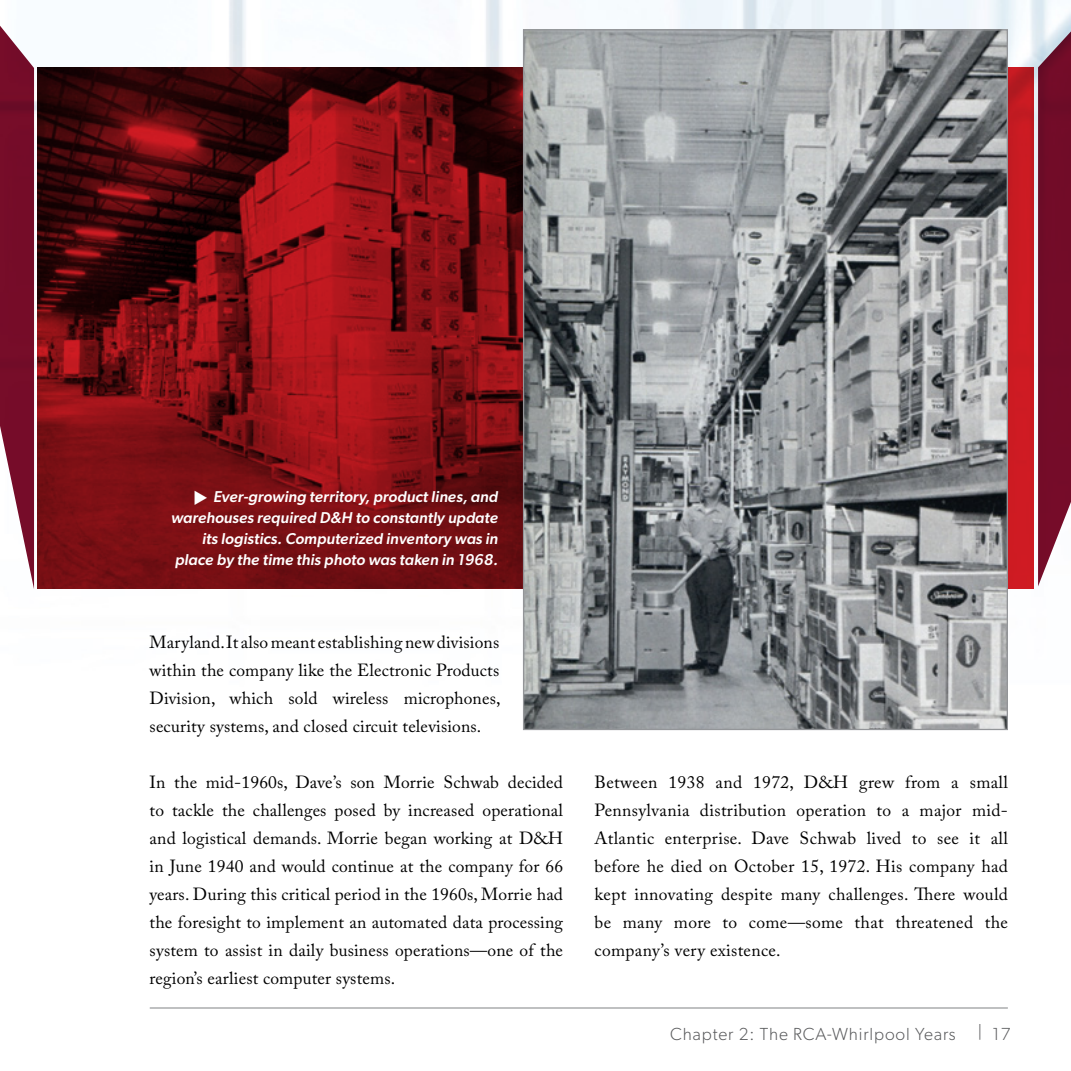
<style>
.page{position:relative;width:1071px;height:1071px;background:#fff}
.page>*{position:absolute;margin:0;border:0;box-sizing:border-box;transform-origin:0 0}
.t1{font:17.5px/28px "Adobe Caslon Pro";letter-spacing:.01em;color:#000;text-align:justify}
.t2{font:300 17.5px "Gibson";letter-spacing:.05em;color:#58595b}
.t3{font:italic 500 15.75px/21px "Gibson";letter-spacing:.01em;color:#fff;text-align:right}
</style>
<div class="page">
<img style="left:34px;top:0;width:1005px;height:731px">
<hr style="left:150px;top:1008px;width:858px;height:1px;background:#808285">
<svg style="left:37px;top:68px;width:997px;height:521px;background:#bf3339"></svg>
<img style="left:37px;top:68px;width:486px;height:521px">
<svg style="left:1038px;top:0;width:33px;height:586px;background:#853049"></svg>
<svg style="left:0;top:26px;width:34px;height:563px"></svg>
<img style="left:525px;top:31px;width:481px;height:697px">
<svg style="left:195px;top:490px;width:12px;height:15px"></svg>
<p class="t3" style="left:171px;top:486px;width:328px">Ever-growing territory, product lines, and warehouses required D&amp;H to constantly update its logistics. Computerized inventory was in place by the time this photo was taken in 1968.</p>
<p class="t1" style="left:150px;top:628px;width:352px">Maryland. It also meant establishing new divisions within the company like the Electronic Products Division, which sold wireless microphones, security systems, and closed circuit televisions.</p>
<p class="t1" style="left:150px;top:768px;width:415px">In the mid-1960s, Dave’s son Morrie Schwab decided to tackle the challenges posed by increased operational and logistical demands. Morrie began working at D&amp;H in June 1940 and would continue at the company for 66 years. During this critical period in the 1960s, Morrie had the foresight to implement an automated data processing system to assist in daily business operations—one of the region’s earliest computer systems.</p>
<p class="t1" style="left:595px;top:768px;width:415px">Between 1938 and 1972, D&amp;H grew from a small Pennsylvania distribution operation to a major mid-Atlantic enterprise. Dave Schwab lived to see it all before he died on October 15, 1972. His company had kept innovating despite many challenges. There would be many more to come—some that threatened the company’s very existence.</p>
<p class="t2" style="left:670px;top:1023px;width:287px">Chapter 2: The RCA-Whirlpool Years</p>
<p class="t2" style="left:978px;top:1023px;width:34px">| 17</p>
</div>
